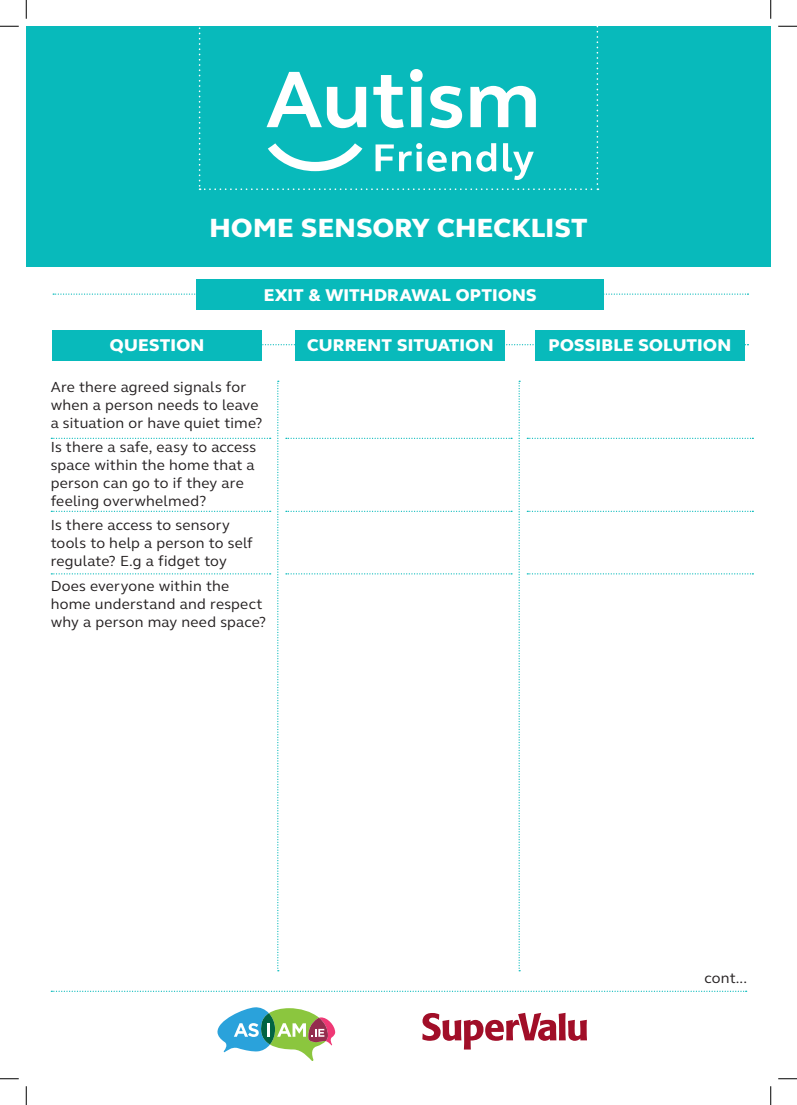
<style>
.page{position:relative;width:797px;height:1105px;background:#fff}
.page>*{position:absolute;margin:0;border:0;box-sizing:border-box;transform-origin:0 0}
.t1{font:800 27px "FS Elliot";letter-spacing:.015em;color:#fff}
.t2{font:800 17.5px "FS Elliot";letter-spacing:.015em;color:#fff}
.t3{font:15px/18px "FS Elliot";letter-spacing:.015em;color:#231f20}
</style>
<div class="page">
<svg style="left:53px;top:293px;width:695px;height:2px"></svg>
<svg style="left:262px;top:344px;width:486px;height:1px"></svg>
<svg style="left:277px;top:381px;width:2px;height:590px"></svg>
<svg style="left:518px;top:381px;width:2px;height:590px"></svg>
<div style="left:196px;top:279px;width:408px;height:31px;background:#08babb"></div>
<div style="left:296px;top:330px;width:209px;height:31px;background:#08babb"></div>
<div style="left:535px;top:330px;width:209px;height:31px;background:#08babb"></div>
<div style="left:52px;top:330px;width:210px;height:31px;background:#08babb"></div>
<div style="left:26px;top:26px;width:744px;height:240px;background:#08babb"></div>
<svg style="left:199px;top:26px;width:399px;height:164px"></svg>
<svg style="left:217px;top:1007px;width:118px;height:54px"></svg>
<svg style="left:422px;top:1013px;width:165px;height:36px"></svg>
<svg style="left:51px;top:991px;width:695px;height:1px"></svg>
<svg style="left:51px;top:573px;width:220px;height:1px"></svg>
<svg style="left:51px;top:511px;width:220px;height:1px"></svg>
<svg style="left:51px;top:438px;width:220px;height:1px"></svg>
<svg style="left:286px;top:573px;width:226px;height:1px"></svg>
<svg style="left:286px;top:511px;width:226px;height:1px"></svg>
<svg style="left:286px;top:438px;width:226px;height:1px"></svg>
<svg style="left:527px;top:573px;width:226px;height:1px"></svg>
<svg style="left:527px;top:511px;width:226px;height:1px"></svg>
<svg style="left:527px;top:438px;width:226px;height:1px"></svg>
<svg style="left:0;top:25px;width:19px;height:2px"></svg>
<svg style="left:778px;top:25px;width:19px;height:2px"></svg>
<svg style="left:0;top:1078px;width:19px;height:1px"></svg>
<svg style="left:778px;top:1078px;width:19px;height:1px"></svg>
<svg style="left:25px;top:0;width:2px;height:19px"></svg>
<svg style="left:25px;top:1086px;width:2px;height:19px"></svg>
<svg style="left:770px;top:0;width:1px;height:19px"></svg>
<svg style="left:770px;top:1086px;width:1px;height:19px"></svg>
<p class="t1" style="left:209px;top:210px;width:379px">HOME SENSORY CHECKLIST</p>
<p class="t2" style="left:264px;top:283px;width:274px">EXIT &amp; WITHDRAWAL OPTIONS</p>
<p class="t2" style="left:110px;top:334px;width:96px">QUESTION</p>
<p class="t2" style="left:307px;top:334px;width:188px">CURRENT SITUATION</p>
<p class="t2" style="left:548px;top:334px;width:184px">POSSIBLE SOLUTION</p>
<p class="t3" style="left:51px;top:377px;width:213px">Are there agreed signals for when a person needs to leave a situation or have quiet time?</p>
<p class="t3" style="left:51px;top:438px;width:207px">Is there a safe, easy to access space within the home that a person can go to if they are feeling overwhelmed?</p>
<p class="t3" style="left:51px;top:516px;width:203px">Is there access to sensory tools to help a person to self regulate? E.g a fidget toy</p>
<p class="t3" style="left:51px;top:576px;width:217px">Does everyone within the home understand and respect why a person may need space?</p>
<p class="t3" style="left:704px;top:968px;width:44px">cont...</p>
</div>
